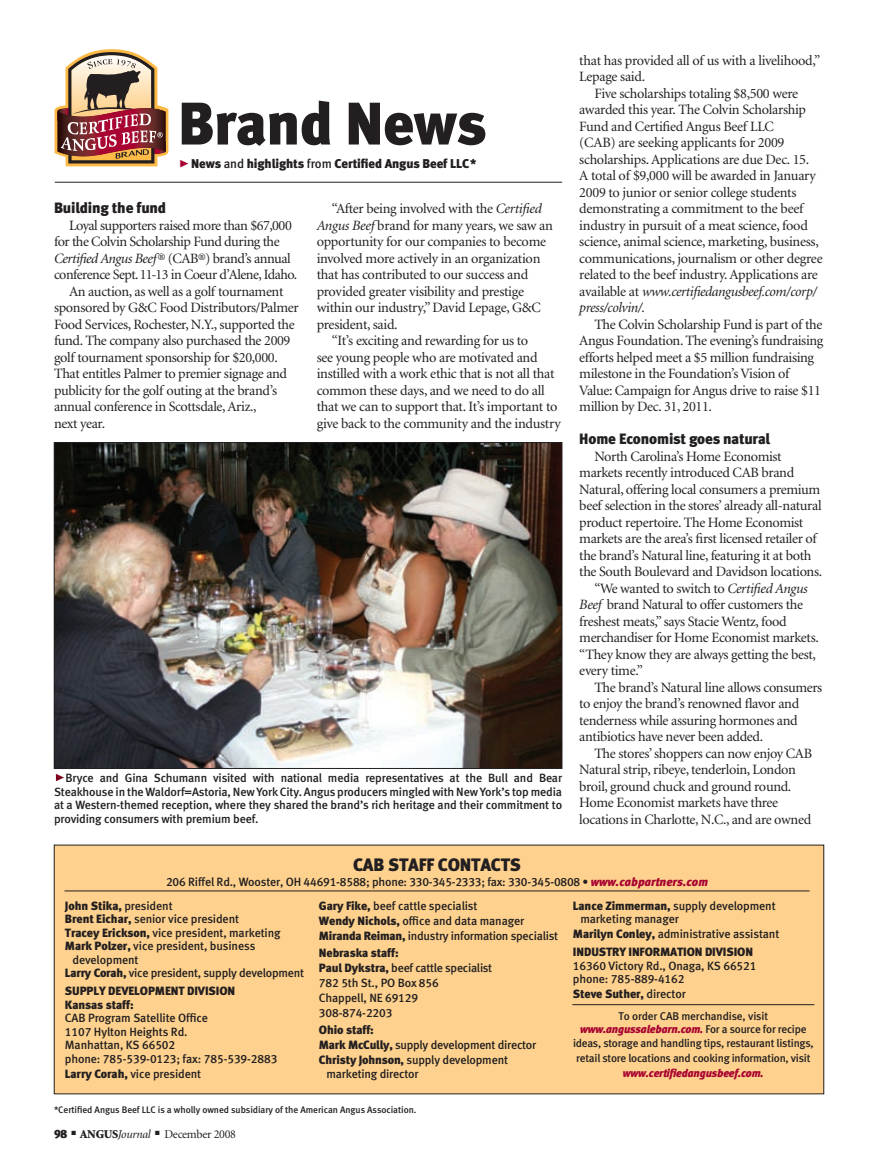
<style>
.page{position:relative;width:878px;height:1168px;background:#fff}
.page>*{position:absolute;margin:0;border:0;box-sizing:border-box;transform-origin:0 0}
.t1{font:60px "Meta Black LF";letter-spacing:-.01em;color:#231f20}
.t2{font:18px "Meta Black LF";letter-spacing:-.01em;color:#231f20}
.subhead{font:15px "Meta Black LF";letter-spacing:-.015em;color:#231f20}
.body_text{font:14.25px/16.5px "Minion";letter-spacing:-.025em;color:#231f20}
.t3{font:12.75px "Meta Black LF";letter-spacing:-.01em;color:#231f20}
.cutlines{font:12px/13.5px "Meta Medium LF";letter-spacing:-.01em;color:#231f20}
.t4{font:12px "Meta Black LF";letter-spacing:-.01em;color:#231f20}
.t5{font:12px "Minion";letter-spacing:-.025em;color:#231f20}
.t6{font:11.25px/13.5px "Meta Medium LF";letter-spacing:-.02em;color:#231f20;text-align:center}
.t7{font:9.45px "Meta Medium LF";letter-spacing:-.005em;color:#231f20}
.s1{font-family:"Meta Black Caps Expert";font-size:21px;color:#a80331}
.s2{font-family:"Meta Medium LF"}
.s3{font-style:italic}
.s4{font-family:"Meta Black Caps Expert";font-size:21px;color:#fff}
.s5{font-family:"Meta Black LF";font-style:italic;color:#a80331}
.s6{font-family:"Meta Black LF"}
.s7{font-weight:900}
</style>
<div class="page">
<svg style="left:54px;top:49px;width:114px;height:117px"></svg>
<div style="left:54px;top:845px;width:769px;height:249px;background:#fed28e"></div>
<hr style="left:64px;top:890px;width:745px;height:1px;background:#231f20">
<hr style="left:572px;top:1004px;width:242px;height:1px;background:#231f20">
<img style="left:56px;top:444px;width:504px;height:322px">
<div style="left:54px;top:442px;width:508px;height:326px;border:1px solid #231f20"></div>
<hr style="left:55px;top:182px;width:507px;height:1px;background:#231f20">
<p class="t1" style="left:178px;top:87px;width:310px">Brand News</p>
<p class="t3" style="left:178px;top:156px;width:300px"><span class="s1">@</span> News <span class="s2">and</span> highlights <span class="s2">from</span> Certified Angus Beef LLC*</p>
<p class="subhead" style="left:54px;top:199px;width:114px">Building the fund</p>
<p class="body_text" style="left:54px;top:218px;width:245px;text-indent:15px">Loyal supporters raised more than $67,000 for the Colvin Scholarship Fund during the <span class="s3">Certified Angus Beef</span>® (CAB®) brand’s annual conference Sept. 11-13 in Coeur d’Alene, Idaho.</p>
<p class="body_text" style="left:54px;top:284px;width:246px;text-indent:15px">An auction, as well as a golf tournament sponsored by G&amp;C Food Distributors/Palmer Food Services, Rochester, N.Y., supported the fund. The company also purchased the 2009 golf tournament sponsorship for $20,000.<br>That entitles Palmer to premier signage and publicity for the golf outing at the brand’s annual conference in Scottsdale, Ariz.,<br>next year.</p>
<p class="body_text" style="left:316px;top:201px;width:238px;text-indent:15px">“After being involved with the <span class="s3">Certified Angus Beef</span> brand for many years, we saw an opportunity for our companies to become involved more actively in an organization that has contributed to our success and provided greater visibility and prestige within our industry,” David Lepage, G&amp;C president, said.</p>
<p class="body_text" style="left:316px;top:333px;width:246px;text-indent:15px">“It’s exciting and rewarding for us to<br>see young people who are motivated and instilled with a work ethic that is not all that common these days, and we need to do all that we can to support that. It’s important to give back to the community and the industry</p>
<p class="cutlines" style="left:54px;top:771px;width:509px;text-align:justify"><span class="s4">@</span>Bryce and Gina Schumann visited with national media representatives at the Bull and Bear Steakhouse in the Waldorf=Astoria, New York City. Angus producers mingled with New York’s top media at a Western-themed reception, where they shared the brand’s rich heritage and their commitment to providing consumers with premium beef.</p>
<p class="body_text" style="left:579px;top:52px;width:242px">that has provided all of us with a livelihood,”<br>Lepage said.</p>
<p class="body_text" style="left:579px;top:85px;width:245px;text-indent:15px">Five scholarships totaling $8,500 were awarded this year. The Colvin Scholarship Fund and Certified Angus Beef LLC<br>(CAB) are seeking applicants for 2009 scholarships. Applications are due Dec. 15.<br>A total of $9,000 will be awarded in January 2009 to junior or senior college students demonstrating a commitment to the beef industry in pursuit of a meat science, food science, animal science, marketing, business, communications, journalism or other degree related to the beef industry. Applications are available at <span class="s3">www.certifiedangusbeef.com/corp/ press/colvin/.</span></p>
<p class="body_text" style="left:579px;top:316px;width:245px;text-indent:15px">The Colvin Scholarship Fund is part of the Angus Foundation. The evening’s fundraising efforts helped meet a $5 million fundraising milestone in the Foundation’s Vision of Value: Campaign for Angus drive to raise $11 million by Dec. 31, 2011.</p>
<p class="subhead" style="left:579px;top:430px;width:192px">Home Economist goes natural</p>
<p class="body_text" style="left:579px;top:448px;width:244px;text-indent:15px">North Carolina’s Home Economist markets recently introduced CAB brand Natural, offering local consumers a premium beef selection in the stores’ already all-natural product repertoire. The Home Economist markets are the area’s first licensed retailer of the brand’s Natural line, featuring it at both the South Boulevard and Davidson locations.</p>
<p class="body_text" style="left:579px;top:580px;width:241px;text-indent:15px">“We wanted to switch to <span class="s3">Certified Angus Beef</span> brand Natural to offer customers the freshest meats,” says Stacie Wentz, food merchandiser for Home Economist markets. “They know they are always getting the best, every time.”</p>
<p class="body_text" style="left:579px;top:679px;width:244px;text-indent:15px">The brand’s Natural line allows consumers to enjoy the brand’s renowned flavor and tenderness while assuring hormones and antibiotics have never been added.</p>
<p class="body_text" style="left:579px;top:745px;width:234px;text-indent:15px">The stores’ shoppers can now enjoy CAB Natural strip, ribeye, tenderloin, London broil, ground chuck and ground round.<br>Home Economist markets have three locations in Charlotte, N.C., and are owned</p>
<p class="t2" style="left:353px;top:854px;width:169px">CAB STAFF CONTACTS</p>
<p class="cutlines" style="left:166px;top:875px;width:543px">206 Riffel Rd., Wooster, OH 44691-8588; phone: 330-345-2333; fax: 330-345-0808 • <span class="s5">www.cabpartners.com</span></p>
<p class="t4" style="left:65px;top:898px;width:109px">John Stika, <span class="s2">president</span></p>
<p class="cutlines" style="left:65px;top:912px;width:176px"><span class="s6">Brent Eichar,</span> senior vice president</p>
<p class="cutlines" style="left:65px;top:926px;width:217px"><span class="s6">Tracey Erickson,</span> vice president, marketing</p>
<p class="cutlines" style="left:72px;top:939px;width:184px;text-indent:-8px"><span class="s6">Mark Polzer,</span> vice president, business development</p>
<p class="cutlines" style="left:65px;top:966px;width:240px"><span class="s6">Larry Corah,</span> vice president, supply development</p>
<p class="t4" style="left:65px;top:984px;width:172px">SUPPLY DEVELOPMENT DIVISION</p>
<p class="t4" style="left:65px;top:997px;width:70px">Kansas staff:</p>
<p class="cutlines" style="left:65px;top:1011px;width:144px">CAB Program Satellite Office</p>
<p class="cutlines" style="left:65px;top:1025px;width:124px">1107 Hylton Heights Rd.</p>
<p class="cutlines" style="left:65px;top:1038px;width:112px">Manhattan, KS 66502</p>
<p class="cutlines" style="left:65px;top:1052px;width:214px">phone: 785-539-0123; fax: 785-539-2883</p>
<p class="cutlines" style="left:65px;top:1067px;width:138px"><span class="s6">Larry Corah,</span> vice president</p>
<p class="cutlines" style="left:319px;top:899px;width:160px"><span class="s6">Gary Fike,</span> beef cattle specialist</p>
<p class="cutlines" style="left:319px;top:914px;width:207px"><span class="s6">Wendy Nichols,</span> office and data manager</p>
<p class="cutlines" style="left:319px;top:929px;width:241px"><span class="s6">Miranda Reiman,</span> industry information specialist</p>
<p class="t4" style="left:319px;top:946px;width:81px">Nebraska staff:</p>
<p class="cutlines" style="left:319px;top:961px;width:175px"><span class="s6">Paul Dykstra,</span> beef cattle specialist</p>
<p class="cutlines" style="left:319px;top:976px;width:121px">782 5th St., PO Box 856</p>
<p class="cutlines" style="left:319px;top:991px;width:101px">Chappell, NE 69129</p>
<p class="cutlines" style="left:319px;top:1006px;width:75px">308-874-2203</p>
<p class="t4" style="left:319px;top:1023px;width:56px">Ohio staff:</p>
<p class="cutlines" style="left:319px;top:1038px;width:219px"><span class="s6">Mark McCully,</span> supply development director</p>
<p class="cutlines" style="left:326px;top:1053px;width:183px;text-indent:-8px"><span class="s6">Christy Johnson,</span> supply development marketing director</p>
<p class="cutlines" style="left:580px;top:899px;width:197px;text-indent:-8px"><span class="s6">Lance Zimmerman,</span> supply development marketing manager</p>
<p class="cutlines" style="left:573px;top:927px;width:208px"><span class="s6">Marilyn Conley,</span> administrative assistant</p>
<p class="t4" style="left:573px;top:945px;width:182px">INDUSTRY INFORMATION DIVISION</p>
<p class="cutlines" style="left:573px;top:959px;width:185px">16360 Victory Rd., Onaga, KS 66521</p>
<p class="cutlines" style="left:573px;top:972px;width:113px">phone: 785-889-4162</p>
<p class="t4" style="left:573px;top:987px;width:114px">Steve Suther, <span class="s2">director</span></p>
<p class="t6" style="left:573px;top:1009px;width:242px">To order CAB merchandise, visit <span class="s5">www.angussalebarn.com.</span> For a source for recipe ideas, storage and handling tips, restaurant listings,</p>
<p class="t6" style="left:576px;top:1050px;width:235px;line-height:15px">retail store locations and cooking information, visit <span class="s5">www.certifiedangusbeef.com.</span></p>
<p class="t7" style="left:54px;top:1104px;width:364px">*Certified Angus Beef LLC is a wholly owned subsidiary of the American Angus Association.</p>
<p class="t5" style="left:54px;top:1128px;width:183px"><span class="s6">98</span> ■ <span class="s7">ANGUS</span><span class="s3">Journal</span> ■ December 2008</p>
</div>
